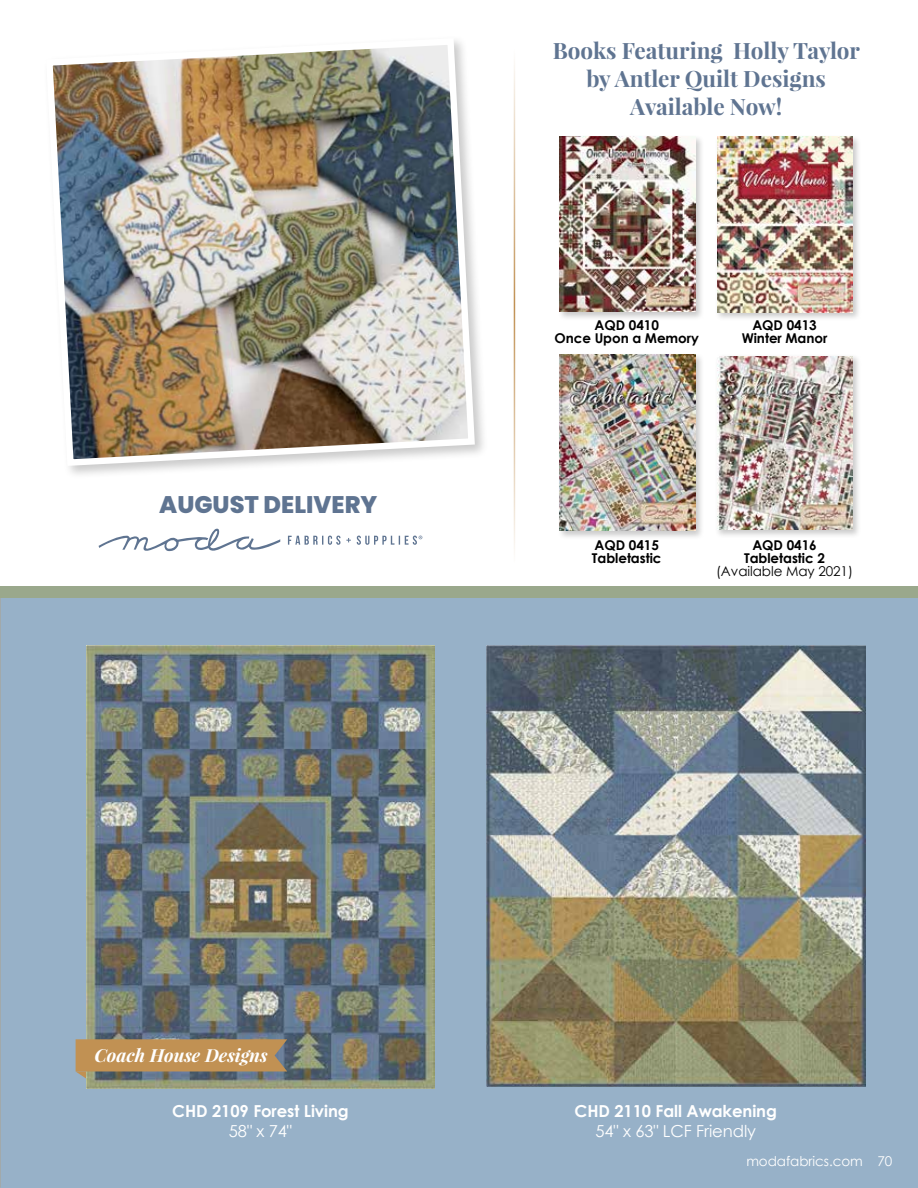
<style>
.page{position:relative;width:918px;height:1188px;background:#fff}
.page>*{position:absolute;margin:0;border:0;box-sizing:border-box;transform-origin:0 0}
.t1{font:800 24px "Poppins";color:#5f7491}
.t2{font:700 22.5px/27.6px "Playfair Display";color:#5f7491;text-align:center}
.t3{font:italic 700 18px "Playfair Display";color:#fff}
.t4{font:700 16.5px "Century Gothic";letter-spacing:-.005em;color:#fff}
.t5{font:16.5px "Century Gothic";letter-spacing:-.005em;color:#fff}
.t6{font:700 13.5px/13.2px "Century Gothic";letter-spacing:-.005em;color:#000;text-align:center}
.t7{font:13.5px "Century Gothic";letter-spacing:-.005em;color:#000}
.t8{font:13.5px "Century Gothic";letter-spacing:-.005em;color:#fff}
</style>
<div class="page">
<div style="left:0;top:596px;width:918px;height:592px;background:#97b1c8"></div>
<div style="left:0;top:586px;width:918px;height:11px;background:#9aa88c"></div>
<img style="left:86px;top:646px;width:349px;height:442px">
<img style="left:486px;top:646px;width:379px;height:441px">
<div style="left:43px;top:35px;width:445px;height:444px;background:#000;opacity:.21"></div>
<img style="left:43px;top:35px;width:435px;height:434px">
<hr style="left:514px;top:46px;width:1px;height:517px;background:#c19153">
<svg style="left:99px;top:528px;width:181px;height:23px"></svg>
<svg style="left:288px;top:536px;width:134px;height:9px"></svg>
<div style="left:557px;top:134px;width:147px;height:187px;background:#000;opacity:.21"></div>
<img style="left:560px;top:136px;width:135px;height:176px">
<div style="left:557px;top:353px;width:147px;height:187px;background:#000;opacity:.21"></div>
<img style="left:560px;top:355px;width:135px;height:176px">
<div style="left:715px;top:354px;width:147px;height:184px;background:#000;opacity:.21"></div>
<img style="left:717px;top:356px;width:136px;height:173px">
<div style="left:715px;top:134px;width:147px;height:187px;background:#000;opacity:.21"></div>
<img style="left:717px;top:136px;width:136px;height:176px">
<svg style="left:76px;top:1039px;width:211px;height:43px;background:#a9895e"></svg>
<h1 class="t1" style="left:159px;top:491px;width:220px">AUGUST DELIVERY</h1>
<h2 class="t2" style="left:553px;top:37px;width:309px">Books Featuring Holly Taylor by Antler Quilt Designs<br>Available Now!</h2>
<p class="t6" style="left:555px;top:318px;width:146px">AQD 0410<br>Once Upon a Memory</p>
<p class="t6" style="left:742px;top:318px;width:87px">AQD 0413<br>Winter Manor</p>
<p class="t6" style="left:592px;top:537px;width:71px;text-align:left">AQD 0415<br>Tabletastic</p>
<p class="t6" style="left:744px;top:537px;width:82px">AQD 0416<br>Tabletastic 2</p>
<p class="t7" style="left:716px;top:562px;width:138px">(Available May 2021)</p>
<h3 class="t3" style="left:95px;top:1043px;width:175px">Coach House Designs</h3>
<p class="t4" style="left:172px;top:1098px;width:178px">CHD 2109 Forest Living</p>
<p class="t5" style="left:229px;top:1119px;width:65px">58" x 74"</p>
<p class="t4" style="left:575px;top:1098px;width:204px">CHD 2110 Fall Awakening</p>
<p class="t5" style="left:595px;top:1119px;width:162px">54" x 63" LCF Friendly</p>
<p class="t8" style="left:746px;top:1152px;width:147px">modafabrics.com 70</p>
</div>
